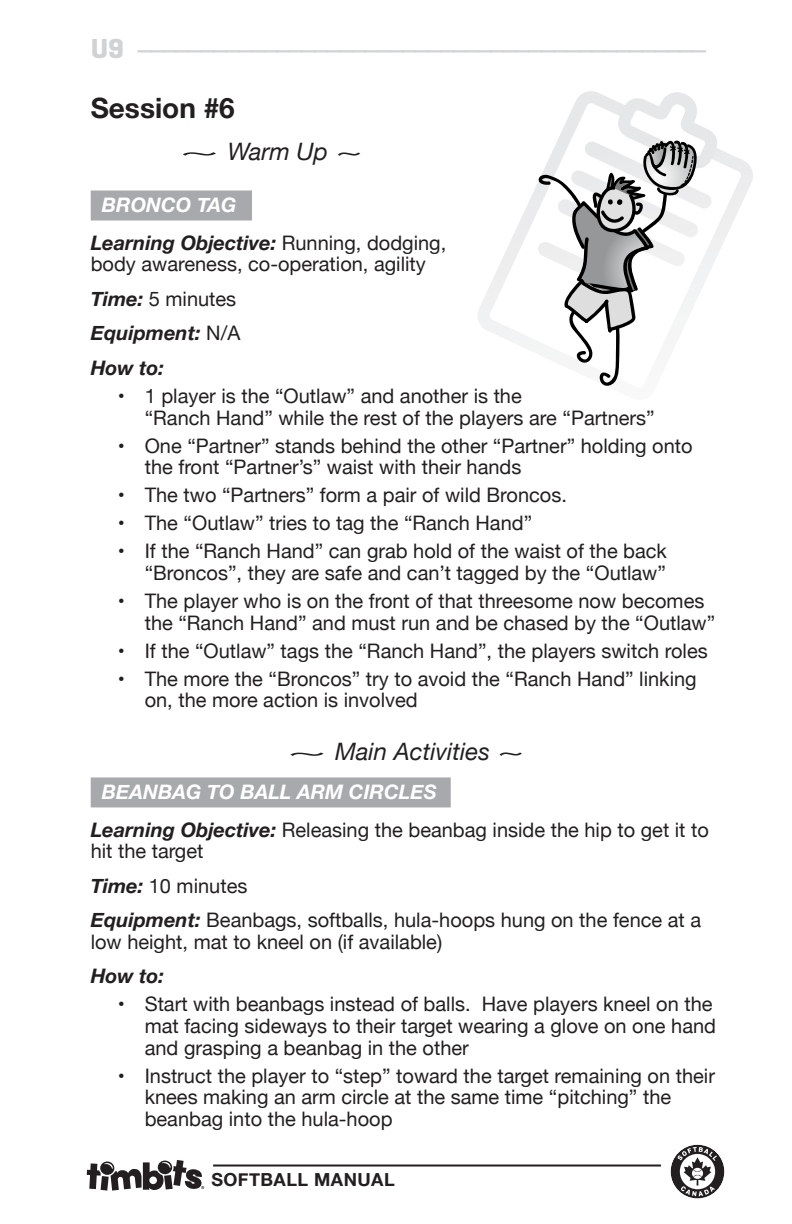
<style>
.page{position:relative;width:792px;height:1224px;background:#fff}
.page>*{position:absolute;margin:0;border:0;box-sizing:border-box;transform-origin:0 0}
.t1{font:28px "Helvetica Neue";color:#d1d2d4}
.t2{font:700 28px "Helvetica Neue";color:#231f20}
.t3{font:700 28px "Geogrotesque";color:#d1d2d4}
.t4{font:italic 24px "Helvetica Neue";color:#231f20;scale:3 1}
.List_Paragraph{font:20px/21.6px "Helvetica Neue";color:#231f20}
.t5{font:italic 700 20px "Helvetica Neue";color:#fff}
.t6{font:italic 700 20px "Helvetica Neue";color:#231f20}
.t7{font:700 18px "Helvetica Neue";letter-spacing:.025em;color:#231f20}
.s1{font-weight:700;font-style:italic}
.s2{font-weight:400;font-style:normal}
</style>
<div class="page">
<svg style="left:87px;top:1160px;width:117px;height:31px"></svg>
<hr style="left:213px;top:1165px;width:448px;height:2px;background:#231f20">
<svg style="left:670px;top:1144px;width:55px;height:55px"></svg>
<svg style="left:478px;top:91px;width:275px;height:262px"></svg>
<svg style="left:537px;top:92px;width:183px;height:294px"></svg>
<div style="left:91px;top:191px;width:161px;height:30px;background:#a8a9ad"></div>
<div style="left:91px;top:777px;width:360px;height:30px;background:#a8a9ad"></div>
<h1 class="t3" style="left:91px;top:31px;width:35px">U9</h1>
<h1 class="t1" style="left:138px;top:29px;width:570px">–––––––––––––––––––––––––––––––––––––––––––––</h1>
<p class="t2" style="left:91px;top:86px;width:146px">Session #6</p>
<p class="t4" style="left:178px;top:134px;width:63px">~ Warm Up ~</p>
<p class="t5" style="left:102px;top:189px;width:136px">BRONCO TAG</p>
<p class="List_Paragraph" style="left:91px;top:233px;width:357px"><span class="s1">Learning Objective:</span> Running, dodging, body awareness, co-operation, agility</p>
<p class="List_Paragraph" style="left:91px;top:289px;width:147px"><span class="s1">Time:</span> 5 minutes</p>
<p class="t6" style="left:91px;top:318px;width:151px">Equipment: <span class="s2">N/A</span></p>
<p class="t6" style="left:91px;top:352px;width:75px">How to:</p>
<p class="List_Paragraph" style="left:145px;top:386px;width:512px;text-indent:-27px">• 1 player is the “Outlaw” and another is the<br>“Ranch Hand” while the rest of the players are “Partners”</p>
<p class="List_Paragraph" style="left:145px;top:436px;width:549px;text-indent:-27px">• One “Partner” stands behind the other “Partner” holding onto the front “Partner’s” waist with their hands</p>
<p class="List_Paragraph" style="left:118px;top:485px;width:451px">• The two “Partners” form a pair of wild Broncos.</p>
<p class="List_Paragraph" style="left:118px;top:514px;width:416px">• The “Outlaw” tries to tag the “Ranch Hand”</p>
<p class="List_Paragraph" style="left:118px;top:542px;width:551px;text-align:right">• If the “Ranch Hand” can grab hold of the waist of the back “Broncos”, they are safe and can’t tagged by the “Outlaw”</p>
<p class="List_Paragraph" style="left:145px;top:591px;width:572px;text-indent:-27px">• The player who is on the front of that threesome now becomes the “Ranch Hand” and must run and be chased by the “Outlaw”</p>
<p class="List_Paragraph" style="left:118px;top:641px;width:592px">• If the “Outlaw” tags the “Ranch Hand”, the players switch roles</p>
<p class="List_Paragraph" style="left:145px;top:669px;width:553px;text-indent:-27px">• The more the “Broncos” try to avoid the “Ranch Hand” linking on, the more action is involved</p>
<p class="t4" style="left:285px;top:734px;width:81px">~ Main Activities ~</p>
<p class="t5" style="left:102px;top:776px;width:336px">BEANBAG TO BALL ARM CIRCLES</p>
<p class="List_Paragraph" style="left:91px;top:820px;width:620px"><span class="s1">Learning Objective:</span> Releasing the beanbag inside the hip to get it to hit the target</p>
<p class="List_Paragraph" style="left:91px;top:876px;width:158px"><span class="s1">Time:</span> 10 minutes</p>
<p class="List_Paragraph" style="left:91px;top:911px;width:612px"><span class="s1">Equipment:</span> Beanbags, softballs, hula-hoops hung on the fence at a low height, mat to kneel on (if available)</p>
<p class="t6" style="left:91px;top:961px;width:75px">How to:</p>
<p class="List_Paragraph" style="left:145px;top:995px;width:573px;text-indent:-27px">• Start with beanbags instead of balls. Have players kneel on the mat facing sideways to their target wearing a glove on one hand and grasping a beanbag in the other</p>
<p class="List_Paragraph" style="left:145px;top:1066px;width:572px;text-indent:-27px">• Instruct the player to “step” toward the target remaining on their knees making an arm circle at the same time “pitching” the beanbag into the hula-hoop</p>
<p class="t7" style="left:211px;top:1166px;width:185px">SOFTBALL MANUAL</p>
</div>
